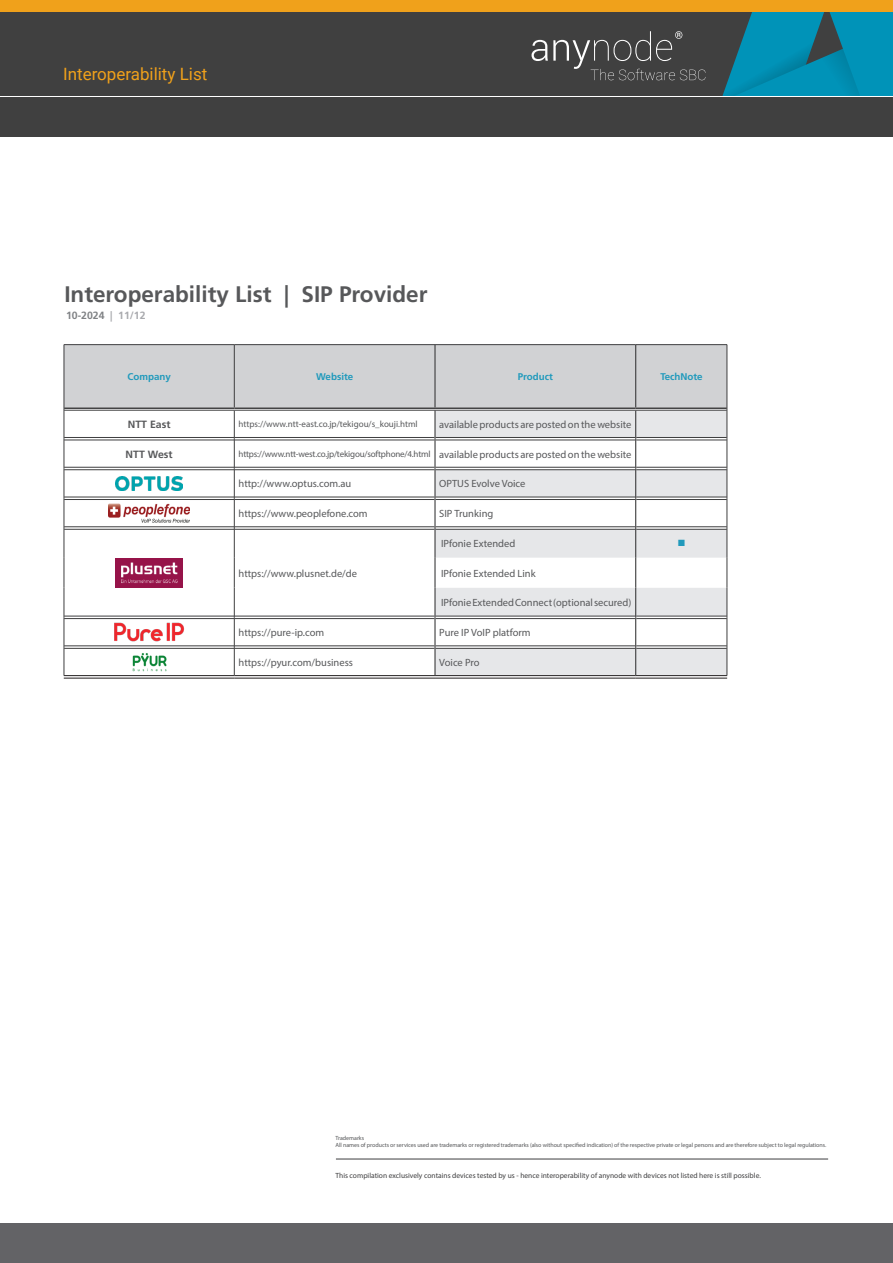
<style>
.page{position:relative;width:893px;height:1263px;background:#fff}
.page>*{position:absolute;margin:0;border:0;box-sizing:border-box;transform-origin:0 0}
.t1{font:700 22.5px "Frutiger LT Com";color:#57585a}
.t2{font:16.95px "Roboto";color:#f0a11b}
.t3{font:13.5px "Arial";color:#219abc}
.t4{font:10.5px "Myriad Pro";color:#57585a}
.t5{font:700 10.5px "Frutiger LT Com";color:#57585a}
.t6{font:700 10.5px "Frutiger LT Com";color:#808285}
.t7{font:700 9.75px "Frutiger LT Com";color:#219abc}
.t8{font:9px "Myriad Pro";letter-spacing:-.01em;color:#57585a}
.t9{font:7.5px "Myriad Pro";color:#3e3e3f}
.t10{font:6px/7.2px "Myriad Pro";letter-spacing:-.005em;color:#57585a}
.s1{color:#a8a9ad}
.s2{font-size:10.5px}
</style>
<div class="page">
<hr style="left:336px;top:1159px;width:492px;height:1px;background:#3e3e3f">
<div style="left:0;top:1224px;width:893px;height:39px;background:#636366"></div>
<div style="left:0;top:0;width:893px;height:96px;background:#404040"></div>
<svg style="left:720px;top:11px;width:173px;height:85px"></svg>
<div style="left:0;top:98px;width:893px;height:39px;background:#404040"></div>
<svg style="left:531px;top:31px;width:174px;height:49px"></svg>
<div style="left:0;top:0;width:893px;height:11px;background:#f0a11b"></div>
<svg style="left:65px;top:470px;width:662px;height:205px"></svg>
<hr style="left:64px;top:497px;width:170px;height:3px;background:#fff">
<hr style="left:234px;top:497px;width:200px;height:3px;background:#fff">
<hr style="left:436px;top:497px;width:199px;height:3px;background:#fff">
<hr style="left:636px;top:497px;width:91px;height:3px;background:#fff">
<hr style="left:64px;top:526px;width:170px;height:3px;background:#fff">
<hr style="left:234px;top:526px;width:200px;height:3px;background:#fff">
<hr style="left:436px;top:526px;width:199px;height:3px;background:#fff">
<hr style="left:636px;top:526px;width:91px;height:3px;background:#fff">
<hr style="left:64px;top:616px;width:170px;height:3px;background:#fff">
<hr style="left:234px;top:616px;width:200px;height:3px;background:#fff">
<hr style="left:436px;top:616px;width:199px;height:3px;background:#fff">
<hr style="left:636px;top:616px;width:91px;height:3px;background:#fff">
<hr style="left:64px;top:646px;width:170px;height:3px;background:#fff">
<hr style="left:234px;top:646px;width:200px;height:3px;background:#fff">
<hr style="left:436px;top:646px;width:199px;height:3px;background:#fff">
<hr style="left:636px;top:646px;width:91px;height:3px;background:#fff">
<hr style="left:64px;top:469px;width:170px;height:1px;background:#3e3e3f">
<hr style="left:234px;top:469px;width:200px;height:1px;background:#3e3e3f">
<hr style="left:436px;top:469px;width:199px;height:1px;background:#3e3e3f">
<hr style="left:636px;top:469px;width:91px;height:1px;background:#3e3e3f">
<hr style="left:64px;top:497px;width:170px;height:1px;background:#3e3e3f">
<hr style="left:64px;top:499px;width:170px;height:1px;background:#3e3e3f">
<hr style="left:234px;top:497px;width:200px;height:1px;background:#3e3e3f">
<hr style="left:234px;top:499px;width:200px;height:1px;background:#3e3e3f">
<hr style="left:436px;top:497px;width:199px;height:1px;background:#3e3e3f">
<hr style="left:436px;top:499px;width:199px;height:1px;background:#3e3e3f">
<hr style="left:636px;top:497px;width:91px;height:1px;background:#3e3e3f">
<hr style="left:636px;top:499px;width:91px;height:1px;background:#3e3e3f">
<hr style="left:64px;top:526px;width:170px;height:1px;background:#3e3e3f">
<hr style="left:64px;top:529px;width:170px;height:1px;background:#3e3e3f">
<hr style="left:234px;top:526px;width:200px;height:1px;background:#3e3e3f">
<hr style="left:234px;top:529px;width:200px;height:1px;background:#3e3e3f">
<hr style="left:436px;top:526px;width:199px;height:1px;background:#3e3e3f">
<hr style="left:436px;top:529px;width:199px;height:1px;background:#3e3e3f">
<hr style="left:636px;top:526px;width:91px;height:1px;background:#3e3e3f">
<hr style="left:636px;top:529px;width:91px;height:1px;background:#3e3e3f">
<hr style="left:64px;top:616px;width:170px;height:1px;background:#3e3e3f">
<hr style="left:64px;top:618px;width:170px;height:1px;background:#3e3e3f">
<hr style="left:234px;top:616px;width:200px;height:1px;background:#3e3e3f">
<hr style="left:234px;top:618px;width:200px;height:1px;background:#3e3e3f">
<hr style="left:436px;top:616px;width:199px;height:1px;background:#3e3e3f">
<hr style="left:436px;top:618px;width:199px;height:1px;background:#3e3e3f">
<hr style="left:636px;top:616px;width:91px;height:1px;background:#3e3e3f">
<hr style="left:636px;top:618px;width:91px;height:1px;background:#3e3e3f">
<hr style="left:64px;top:646px;width:170px;height:1px;background:#3e3e3f">
<hr style="left:64px;top:648px;width:170px;height:1px;background:#3e3e3f">
<hr style="left:234px;top:646px;width:200px;height:1px;background:#3e3e3f">
<hr style="left:234px;top:648px;width:200px;height:1px;background:#3e3e3f">
<hr style="left:436px;top:646px;width:199px;height:1px;background:#3e3e3f">
<hr style="left:436px;top:648px;width:199px;height:1px;background:#3e3e3f">
<hr style="left:636px;top:646px;width:91px;height:1px;background:#3e3e3f">
<hr style="left:636px;top:648px;width:91px;height:1px;background:#3e3e3f">
<hr style="left:64px;top:675px;width:170px;height:1px;background:#231f20">
<hr style="left:64px;top:678px;width:170px;height:1px;background:#231f20">
<hr style="left:234px;top:675px;width:201px;height:1px;background:#231f20">
<hr style="left:234px;top:678px;width:201px;height:1px;background:#231f20">
<hr style="left:435px;top:675px;width:201px;height:1px;background:#231f20">
<hr style="left:435px;top:678px;width:201px;height:1px;background:#231f20">
<hr style="left:636px;top:675px;width:91px;height:1px;background:#231f20">
<hr style="left:636px;top:678px;width:91px;height:1px;background:#231f20">
<hr style="left:64px;top:468px;width:1px;height:30px;background:#3e3e3f">
<hr style="left:64px;top:498px;width:1px;height:30px;background:#3e3e3f">
<hr style="left:64px;top:528px;width:1px;height:30px;background:#3e3e3f">
<svg style="left:64px;top:558px;width:1px;height:29px"></svg>
<hr style="left:64px;top:587px;width:1px;height:30px;background:#3e3e3f">
<hr style="left:64px;top:617px;width:1px;height:30px;background:#3e3e3f">
<svg style="left:64px;top:647px;width:1px;height:28px"></svg>
<hr style="left:64px;top:344px;width:170px;height:1px;background:#3e3e40">
<hr style="left:234px;top:344px;width:201px;height:1px;background:#3e3e40">
<hr style="left:435px;top:344px;width:201px;height:1px;background:#3e3e40">
<hr style="left:636px;top:344px;width:91px;height:1px;background:#3e3e40">
<hr style="left:727px;top:468px;width:1px;height:30px;background:#3e3e3f">
<hr style="left:727px;top:498px;width:1px;height:30px;background:#3e3e3f">
<hr style="left:727px;top:528px;width:1px;height:30px;background:#3e3e3f">
<svg style="left:727px;top:558px;width:1px;height:29px"></svg>
<hr style="left:727px;top:587px;width:1px;height:30px;background:#3e3e3f">
<hr style="left:727px;top:617px;width:1px;height:30px;background:#3e3e3f">
<svg style="left:727px;top:647px;width:1px;height:28px"></svg>
<hr style="left:635px;top:468px;width:1px;height:30px;background:#3e3e3f">
<hr style="left:635px;top:498px;width:1px;height:30px;background:#3e3e3f">
<hr style="left:635px;top:528px;width:1px;height:30px;background:#3e3e3f">
<svg style="left:635px;top:558px;width:1px;height:29px"></svg>
<hr style="left:635px;top:587px;width:1px;height:30px;background:#3e3e3f">
<hr style="left:635px;top:617px;width:1px;height:30px;background:#3e3e3f">
<svg style="left:635px;top:647px;width:1px;height:28px"></svg>
<hr style="left:434px;top:468px;width:2px;height:30px;background:#3e3e3f">
<hr style="left:434px;top:498px;width:2px;height:30px;background:#3e3e3f">
<hr style="left:434px;top:528px;width:2px;height:30px;background:#3e3e3f">
<hr style="left:434px;top:558px;width:2px;height:29px;background:#3e3e3f">
<hr style="left:434px;top:587px;width:2px;height:30px;background:#3e3e3f">
<hr style="left:434px;top:617px;width:2px;height:30px;background:#3e3e3f">
<hr style="left:434px;top:647px;width:2px;height:28px;background:#3e3e3f">
<svg style="left:64px;top:345px;width:664px;height:123px"></svg>
<hr style="left:234px;top:468px;width:1px;height:30px;background:#3e3e3f">
<hr style="left:234px;top:498px;width:1px;height:30px;background:#3e3e3f">
<hr style="left:234px;top:528px;width:1px;height:30px;background:#3e3e3f">
<svg style="left:234px;top:558px;width:1px;height:29px"></svg>
<hr style="left:234px;top:587px;width:1px;height:30px;background:#3e3e3f">
<hr style="left:234px;top:617px;width:1px;height:30px;background:#3e3e3f">
<svg style="left:234px;top:647px;width:1px;height:28px"></svg>
<img style="left:115px;top:477px;width:68px;height:13px">
<img style="left:108px;top:501px;width:82px;height:24px">
<img style="left:116px;top:558px;width:67px;height:29px">
<img style="left:114px;top:623px;width:70px;height:19px">
<img style="left:130px;top:650px;width:39px;height:23px">
<h2 class="t2" style="left:63px;top:62px;width:146px">Interoperability List</h2>
<h1 class="t1" style="left:64px;top:281px;width:365px">Interoperability List | SIP Provider</h1>
<p class="t6" style="left:66px;top:309px;width:81px">10-2024 <span class="s1">| 11/12</span></p>
<p class="t7" style="left:127px;top:371px;width:45px">Company</p>
<p class="t7" style="left:316px;top:371px;width:39px">Website</p>
<p class="t7" style="left:518px;top:371px;width:37px">Product</p>
<p class="t7" style="left:660px;top:371px;width:44px">TechNote</p>
<p class="t5" style="left:128px;top:418px;width:44px">NTT East</p>
<p class="t8" style="left:239px;top:419px;width:181px">https://www.ntt-east.co.jp/tekigou/s_kouji.html</p>
<p class="t4" style="left:439px;top:418px;width:194px">available products are posted on the website</p>
<p class="t5" style="left:126px;top:448px;width:49px">NTT West</p>
<p class="t8" style="left:239px;top:448px;width:394px">https://www.ntt-west.co.jp/tekigou/softphone/4.html <span class="s2">available products are posted on the website</span></p>
<p class="t4" style="left:239px;top:477px;width:114px">http://www.optus.com.au</p>
<p class="t4" style="left:439px;top:477px;width:88px">OPTUS Evolve Voice</p>
<p class="t4" style="left:239px;top:507px;width:131px">https://www.peoplefone.com</p>
<p class="t4" style="left:439px;top:507px;width:56px">SIP Trunking</p>
<p class="t4" style="left:239px;top:567px;width:120px">https://www.plusnet.de/de</p>
<p class="t4" style="left:441px;top:537px;width:76px">IPfonie Extended</p>
<p class="t3" style="left:677px;top:532px;width:10px">■</p>
<p class="t4" style="left:441px;top:567px;width:96px">IPfonie Extended Link</p>
<p class="t4" style="left:441px;top:596px;width:192px">IPfonie Extended Connect (optional secured)</p>
<p class="t4" style="left:239px;top:626px;width:87px">https://pure-ip.com</p>
<p class="t4" style="left:439px;top:626px;width:93px">Pure IP VoIP platform</p>
<p class="t4" style="left:239px;top:656px;width:116px">https://pyur.com/business</p>
<p class="t4" style="left:439px;top:656px;width:42px">Voice Pro</p>
<p class="t10" style="left:335px;top:1134px;width:492px">Trademarks<br>All names of products or services used are trademarks or registered trademarks (also without specified indication) of the respective private or legal persons and are therefore subject to legal regulations.</p>
<p class="t9" style="left:335px;top:1170px;width:427px">This compilation exclusively contains devices tested by us - hence interoperability of anynode with devices not listed here is still possible.</p>
</div>
